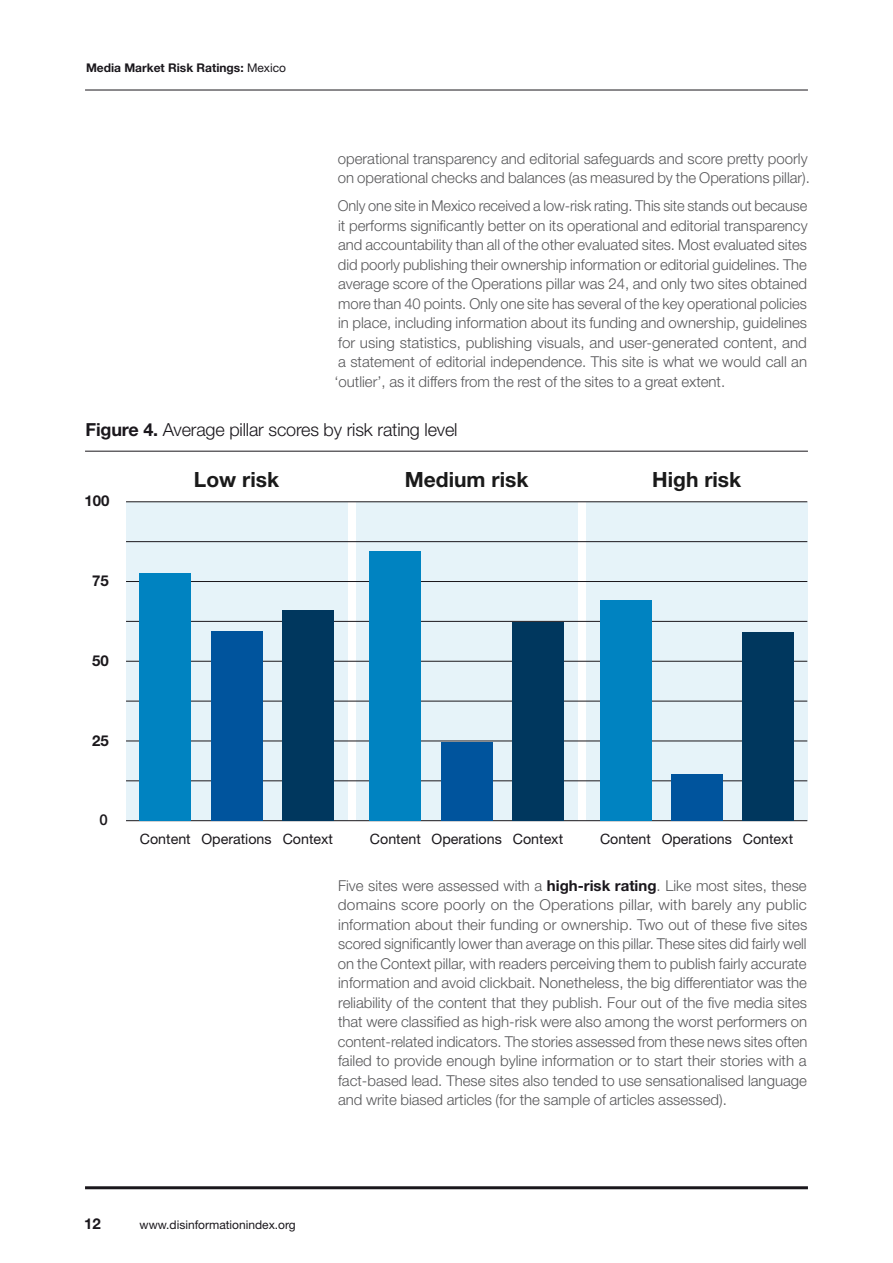
<style>
.page{position:relative;width:893px;height:1263px;background:#fff}
.page>*{position:absolute;margin:0;border:0;box-sizing:border-box;transform-origin:0 0}
.t1{font:700 21px "Helvetica Neue LT Std";color:#1a1a1a}
.t2{font:300 18px "Helvetica Neue LT Std";letter-spacing:-.01em;color:#1a171c}
.t3{font:300 15px/19.5px "Helvetica Neue LT Std";color:#58585a;text-align:justify}
.t4{font:700 15px "Helvetica Neue LT Std";color:#1a171b}
.t5{font:700 15px "Helvetica Neue LT Std";color:#1a171c}
.t6{font:500 15px "Helvetica Neue LT Std";color:#1a171b}
.t7{font:14.25px "Helvetica Neue LT Std";color:#1a171b}
.t8{font:700 12px "Helvetica Neue LT Std";color:#1a171c}
.t9{font:12px "Helvetica Neue LT Std";color:#1a171c}
.s1{font-weight:400}
.s2{font-weight:700}
.s3{font-weight:700;color:#1a171c}
</style>
<div class="page">
<hr style="left:85px;top:451px;width:723px;height:1px;background:#1a171c">
<div style="left:586px;top:502px;width:221px;height:319px;background:#e6f3f9"></div>
<div style="left:356px;top:502px;width:221px;height:319px;background:#e6f3f9"></div>
<div style="left:126px;top:502px;width:221px;height:319px;background:#e6f3f9"></div>
<hr style="left:126px;top:780px;width:681px;height:1px;background:#1a171b">
<hr style="left:126px;top:820px;width:681px;height:1px;background:#1a171b">
<hr style="left:126px;top:741px;width:681px;height:1px;background:#1a171b">
<hr style="left:126px;top:701px;width:681px;height:1px;background:#1a171b">
<hr style="left:126px;top:661px;width:681px;height:1px;background:#1a171b">
<hr style="left:126px;top:621px;width:681px;height:1px;background:#1a171b">
<hr style="left:126px;top:581px;width:681px;height:1px;background:#1a171b">
<hr style="left:126px;top:541px;width:681px;height:1px;background:#1a171b">
<hr style="left:126px;top:501px;width:681px;height:1px;background:#1a171b">
<div style="left:140px;top:573px;width:51px;height:248px;background:#0083c1"></div>
<div style="left:282px;top:610px;width:51px;height:211px;background:#00375e"></div>
<div style="left:211px;top:631px;width:51px;height:190px;background:#00549d"></div>
<div style="left:370px;top:551px;width:51px;height:270px;background:#0083c1"></div>
<div style="left:512px;top:622px;width:51px;height:199px;background:#00375e"></div>
<div style="left:441px;top:742px;width:51px;height:79px;background:#00549d"></div>
<div style="left:600px;top:600px;width:51px;height:221px;background:#0083c1"></div>
<div style="left:742px;top:632px;width:51px;height:189px;background:#00375e"></div>
<div style="left:671px;top:774px;width:51px;height:47px;background:#00549d"></div>
<hr style="left:85px;top:90px;width:723px;height:1px;background:#1a171c">
<hr style="left:85px;top:1186px;width:723px;height:3px;background:#1a171c">
<p class="t8" style="left:86px;top:60px;width:202px">Media Market Risk Ratings: <span class="s1">Mexico</span></p>
<p class="t3" style="left:338px;top:148px;width:474px">operational transparency and editorial safeguards and score pretty poorly on operational checks and balances (as measured by the Operations pillar).</p>
<p class="t3" style="left:334px;top:196px;width:475px">Only one site in Mexico received a low-risk rating. This site stands out because it performs significantly better on its operational and editorial transparency and accountability than all of the other evaluated sites. Most evaluated sites did poorly publishing their ownership information or editorial guidelines. The average score of the Operations pillar was 24, and only two sites obtained more than 40 points. Only one site has several of the key operational policies in place, including information about its funding and ownership, guidelines for using statistics, publishing visuals, and user-generated content, and a statement of editorial independence. This site is what we would call an ‘outlier’, as it differs from the rest of the sites to a great extent.</p>
<p class="t2" style="left:86px;top:418px;width:373px"><span class="s2">Figure 4.</span> Average pillar scores by risk rating level</p>
<h1 class="t1" style="left:194px;top:466px;width:87px">Low risk</h1>
<h1 class="t1" style="left:405px;top:466px;width:125px">Medium risk</h1>
<p class="t4" style="left:85px;top:492px;width:27px">100</p>
<p class="t4" style="left:92px;top:571px;width:18px">75</p>
<p class="t4" style="left:92px;top:651px;width:18px">50</p>
<p class="t4" style="left:92px;top:731px;width:18px">25</p>
<p class="t6" style="left:100px;top:811px;width:10px">0</p>
<p class="t7" style="left:140px;top:831px;width:195px">Content Operations Context</p>
<p class="t7" style="left:370px;top:831px;width:195px">Content Operations Context</p>
<h1 class="t1" style="left:652px;top:466px;width:91px">High risk</h1>
<p class="t7" style="left:600px;top:831px;width:195px">Content Operations Context</p>
<p class="t3" style="left:338px;top:875px;width:471px">Five sites were assessed with a <span class="s3">high-risk rating</span>. Like most sites, these domains score poorly on the Operations pillar, with barely any public information about their funding or ownership. Two out of these five sites scored significantly lower than average on this pillar. These sites did fairly well on the Context pillar, with readers perceiving them to publish fairly accurate information and avoid clickbait. Nonetheless, the big differentiator was the reliability of the content that they publish. Four out of the five media sites that were classified as high-risk were also among the worst performers on content-related indicators. The stories assessed from these news sites often failed to provide enough byline information or to start their stories with a fact-based lead. These sites also tended to use sensationalised language and write biased articles (for the sample of articles assessed).</p>
<p class="t5" style="left:84px;top:1214px;width:18px">12</p>
<p class="t9" style="left:140px;top:1217px;width:158px">www.disinformationindex.org</p>
</div>
